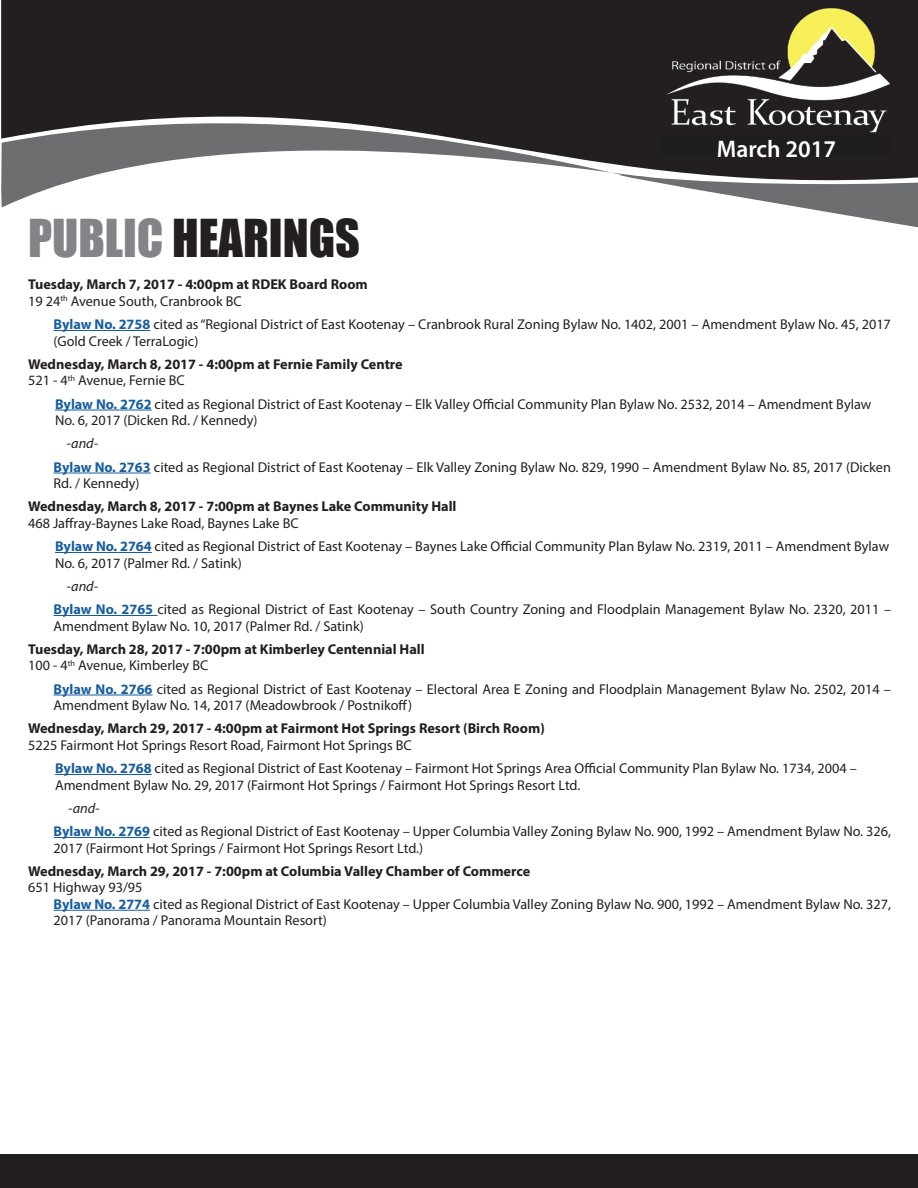
<style>
.page{position:relative;width:918px;height:1188px;background:#fff}
.page>*{position:absolute;margin:0;border:0;box-sizing:border-box;transform-origin:0 0}
.t1{font:48px "Impact";color:#231f20}
.t2{font:600 24px "Myriad Pro";color:#fff}
.t3{font:14.25px/16.5px "Myriad Pro";color:#231f20}
.t4{font:700 14.25px/16.5px "Myriad Pro";color:#231f20}
.s1{color:#828487}
.s2{font-weight:400}
.s3{font-weight:700;color:#175d9e}
.s4{font-style:italic}
</style>
<div class="page">
<div style="left:0;top:1154px;width:918px;height:34px;background:#231f20"></div>
<hr style="left:54px;top:330px;width:96px;height:1px;background:#175d9e">
<hr style="left:55px;top:410px;width:97px;height:1px;background:#175d9e">
<hr style="left:54px;top:473px;width:97px;height:1px;background:#175d9e">
<hr style="left:55px;top:552px;width:97px;height:1px;background:#175d9e">
<hr style="left:54px;top:615px;width:103px;height:1px;background:#175d9e">
<hr style="left:54px;top:695px;width:99px;height:1px;background:#175d9e">
<hr style="left:55px;top:774px;width:97px;height:1px;background:#175d9e">
<hr style="left:54px;top:837px;width:96px;height:1px;background:#175d9e">
<hr style="left:54px;top:910px;width:96px;height:1px;background:#175d9e">
<div style="left:1px;top:0;width:917px;height:170px;background:#231f20"></div>
<svg style="left:1px;top:77px;width:680px;height:131px"></svg>
<svg style="left:574px;top:170px;width:344px;height:58px"></svg>
<img style="left:665px;top:0;width:227px;height:148px">
<div style="left:662px;top:134px;width:229px;height:23px;background:#201d1e"></div>
<h1 class="t1" style="left:28px;top:201px;width:333px"><span class="s1">PUBLIC</span> HEARINGS</h1>
<h2 class="t2" style="left:717px;top:133px;width:121px">March 2017</h2>
<p class="t4" style="left:28px;top:276px;width:341px">Tuesday, March 7, 2017 - 4:00pm at RDEK Board Room<br><span class="s2">19 24</span><sup>th</sup> <span class="s2">Avenue South, Cranbrook BC</span></p>
<p class="t3" style="left:54px;top:316px;width:839px"><span class="s3">Bylaw No. 2758</span> cited as “Regional District of East Kootenay – Cranbrook Rural Zoning Bylaw No. 1402, 2001 – Amendment Bylaw No. 45, 2017 (Gold Creek / TerraLogic)</p>
<p class="t4" style="left:28px;top:355px;width:376px">Wednesday, March 8, 2017 - 4:00pm at Fernie Family Centre<br><span class="s2">521 - 4</span><sup>th</sup> <span class="s2">Avenue, Fernie BC</span></p>
<p class="t3" style="left:55px;top:395px;width:818px"><span class="s3">Bylaw No. 2762</span> cited as Regional District of East Kootenay – Elk Valley Official Community Plan Bylaw No. 2532, 2014 – Amendment Bylaw<br>No. 6, 2017 (Dicken Rd. / Kennedy)</p>
<p class="t3" style="left:54px;top:432px;width:839px;line-height:23.2px;text-indent:13px"><span class="s4">-and-<br></span><span class="s3">Bylaw No. 2763</span> cited as Regional District of East Kootenay – Elk Valley Zoning Bylaw No. 829, 1990 – Amendment Bylaw No. 85, 2017 (Dicken</p>
<p class="t3" style="left:54px;top:475px;width:88px">Rd. / Kennedy)</p>
<p class="t4" style="left:28px;top:498px;width:430px">Wednesday, March 8, 2017 - 7:00pm at Baynes Lake Community Hall</p>
<p class="t3" style="left:55px;top:511px;width:836px;line-height:23.2px;text-indent:-27px">468 Jaffray-Baynes Lake Road, Baynes Lake BC<br><span class="s3">Bylaw No. 2764</span> cited as Regional District of East Kootenay – Baynes Lake Official Community Plan Bylaw No. 2319, 2011 – Amendment Bylaw</p>
<p class="t3" style="left:55px;top:554px;width:188px">No. 6, 2017 (Palmer Rd. / Satink)</p>
<p class="t3" style="left:54px;top:574px;width:839px;line-height:23.2px;text-indent:13px"><span class="s4">-and-<br></span><span class="s3">Bylaw No. 2765</span> cited as Regional District of East Kootenay – South Country Zoning and Floodplain Management Bylaw No. 2320, 2011 –</p>
<p class="t3" style="left:54px;top:617px;width:312px">Amendment Bylaw No. 10, 2017 (Palmer Rd. / Satink)</p>
<p class="t4" style="left:28px;top:640px;width:398px">Tuesday, March 28, 2017 - 7:00pm at Kimberley Centennial Hall<br><span class="s2">100 - 4</span><sup>th</sup> <span class="s2">Avenue, Kimberley BC</span></p>
<p class="t3" style="left:54px;top:680px;width:839px"><span class="s3">Bylaw No. 2766</span> cited as Regional District of East Kootenay – Electoral Area E Zoning and Floodplain Management Bylaw No. 2502, 2014 –<br>Amendment Bylaw No. 14, 2017 (Meadowbrook / Postnikoff)</p>
<p class="t4" style="left:28px;top:720px;width:518px">Wednesday, March 29, 2017 - 4:00pm at Fairmont Hot Springs Resort (Birch Room)</p>
<p class="t3" style="left:55px;top:733px;width:803px;line-height:23.2px;text-indent:-27px">5225 Fairmont Hot Springs Resort Road, Fairmont Hot Springs BC<br><span class="s3">Bylaw No. 2768</span> cited as Regional District of East Kootenay – Fairmont Hot Springs Area Official Community Plan Bylaw No. 1734, 2004 –</p>
<p class="t3" style="left:55px;top:776px;width:527px">Amendment Bylaw No. 29, 2017 (Fairmont Hot Springs / Fairmont Hot Springs Resort Ltd.</p>
<p class="t3" style="left:54px;top:796px;width:839px;line-height:23.2px;text-indent:14px"><span class="s4">-and-<br></span><span class="s3">Bylaw No. 2769</span> cited as Regional District of East Kootenay – Upper Columbia Valley Zoning Bylaw No. 900, 1992 – Amendment Bylaw No. 326,</p>
<p class="t3" style="left:54px;top:839px;width:371px">2017 (Fairmont Hot Springs / Fairmont Hot Springs Resort Ltd.)</p>
<p class="t4" style="left:28px;top:862px;width:504px">Wednesday, March 29, 2017 - 7:00pm at Columbia Valley Chamber of Commerce</p>
<p class="t3" style="left:54px;top:879px;width:839px;text-indent:-25px">651 Highway 93/95<br><span class="s3">Bylaw No. 2774</span> cited as Regional District of East Kootenay – Upper Columbia Valley Zoning Bylaw No. 900, 1992 – Amendment Bylaw No. 327,<br>2017 (Panorama / Panorama Mountain Resort)</p>
</div>
